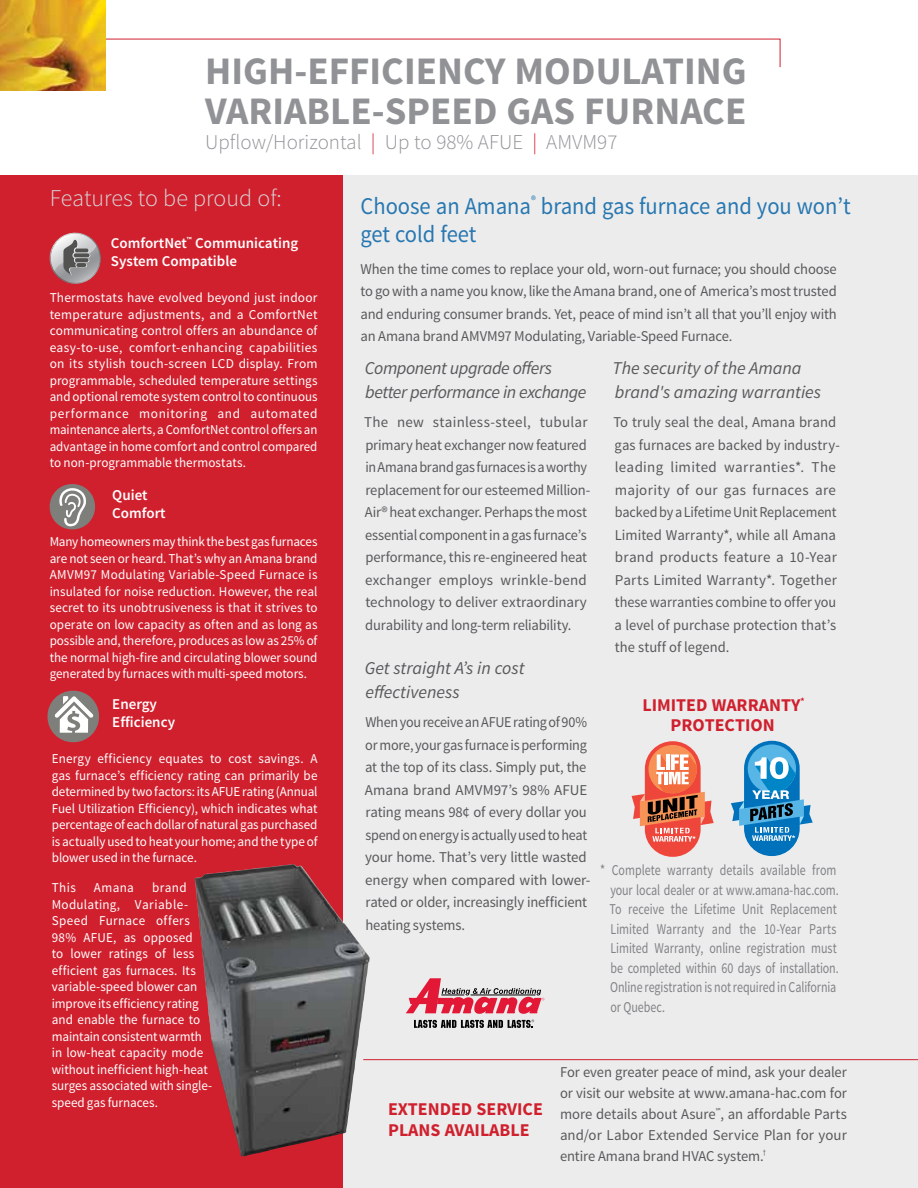
<style>
.page{position:relative;width:918px;height:1188px;background:#fff}
.page>*{position:absolute;margin:0;border:0;box-sizing:border-box;transform-origin:0 0}
.t1{font:700 39px/40.5px "Source Sans Pro";color:#909295}
.t2{font:24px/28.8px "Source Sans Pro";color:#2777b1;scale:.94 1}
.t3{font:300 24px "Source Sans Pro";color:#d7d7d8}
.t4{font:300 21px "Source Sans Pro";color:#909295}
.t5{font:italic 18px/24px "Source Sans Pro";color:#58595b}
.t6{font:700 18px/21px "Source Sans Pro";color:#d0202e}
.t7{font:italic 18px/24px "Source Sans Pro";letter-spacing:-.025em;color:#58595b}
.t8{font:15px/22.5px "Source Sans Pro";letter-spacing:-.005em;color:#58595b;text-align:justify}
.t9{font:15px/22.5px "Source Sans Pro";letter-spacing:-.005em;color:#58595b;scale:.94 1}
.t10{font:15px/19.5px "Source Sans Pro";letter-spacing:-.005em;color:#808285;scale:.8 1}
.t11{font:600 15px/18px "Source Sans Pro";color:#fff}
.t12{font:13.5px/16.5px "Source Sans Pro";color:#fff;text-align:justify}
.s1{color:#d0202e}
</style>
<div class="page">
<div style="left:0;top:176px;width:344px;height:1012px;background:#d0202e"></div>
<div style="left:343px;top:176px;width:575px;height:1012px;background:#ececec"></div>
<svg style="left:105px;top:39px;width:675px;height:29px"></svg>
<div style="left:48px;top:691px;width:51px;height:51px;background:#7e7f7b;border-radius:25px"></div>
<svg style="left:55px;top:696px;width:38px;height:37px"></svg>
<svg style="left:370px;top:1059px;width:548px;height:2px"></svg>
<div style="left:50px;top:484px;width:45px;height:45px;background:#7e7f7b;border-radius:22px"></div>
<svg style="left:58px;top:487px;width:29px;height:39px"></svg>
<div style="left:744px;top:741px;width:56px;height:115px;background:#0072bc;border-radius:28px"></div>
<svg style="left:731px;top:744px;width:82px;height:97px"></svg>
<div style="left:645px;top:741px;width:56px;height:116px;background:#ef463b;border-radius:28px"></div>
<div style="left:649px;top:745px;width:48px;height:48px;background:#f79357;border-radius:50%"></div>
<svg style="left:632px;top:755px;width:82px;height:87px"></svg>
<img style="left:195px;top:864px;width:175px;height:292px">
<svg style="left:49px;top:233px;width:52px;height:51px"></svg>
<img style="left:0;top:0;width:105px;height:91px">
<svg style="left:406px;top:978px;width:138px;height:50px"></svg>
<h1 class="t1" style="left:205px;top:52px;width:543px">HIGH-EFFICIENCY MODULATING<br>VARIABLE-SPEED GAS FURNACE</h1>
<h3 class="t4" style="left:205px;top:130px;width:414px">Upflow/Horizontal <span class="s1">|</span> Up to 98% AFUE <span class="s1">|</span> AMVM97</h3>
<h2 class="t3" style="left:50px;top:183px;width:234px">Features to be proud of:</h2>
<p class="t11" style="left:111px;top:234px;width:189px">ComfortNet<sup>™</sup> Communicating<br>System Compatible</p>
<p class="t12" style="left:50px;top:290px;width:269px">Thermostats have evolved beyond just indoor temperature adjustments, and a ComfortNet communicating control offers an abundance of easy-to-use, comfort-enhancing capabilities on its stylish touch-screen LCD display. From programmable, scheduled temperature settings and optional remote system control to continuous performance monitoring and automated maintenance alerts, a ComfortNet control offers an advantage in home comfort and control compared to non-programmable thermostats.</p>
<p class="t11" style="left:112px;top:487px;width:55px">Quiet<br>Comfort</p>
<p class="t12" style="left:50px;top:534px;width:269px">Many homeowners may think the best gas furnaces are not seen or heard. That’s why an Amana brand AMVM97 Modulating Variable-Speed Furnace is insulated for noise reduction. However, the real secret to its unobtrusiveness is that it strives to operate on low capacity as often and as long as possible and, therefore, produces as low as 25% of the normal high-fire and circulating blower sound generated by furnaces with multi-speed motors.</p>
<p class="t11" style="left:112px;top:696px;width:64px">Energy<br>Efficiency</p>
<p class="t12" style="left:52px;top:751px;width:267px">Energy efficiency equates to cost savings. A gas furnace’s efficiency rating can primarily be determined by two factors: its AFUE rating (Annual Fuel Utilization Efficiency), which indicates what percentage of each dollar of natural gas purchased is actually used to heat your home; and the type of blower used in the furnace.</p>
<p class="t12" style="left:52px;top:880px;width:26px">This</p>
<p class="t12" style="left:94px;top:880px;width:42px">Amana</p>
<p class="t12" style="left:52px;top:880px;width:162px;text-align:left;text-indent:100px">brand<br>Modulating, Variable-<br>Speed Furnace offers<br>98% AFUE, as opposed<br>to lower ratings of less efficient gas furnaces. Its variable-speed blower can improve its efficiency rating and enable the furnace to maintain consistent warmth in low-heat capacity mode without inefficient high-heat surges associated with single&shy;speed gas furnaces.</p>
<h2 class="t2" style="left:361px;top:192px;width:523px">Choose an Amana<sup>®</sup> brand gas furnace and you won’t get cold feet</h2>
<p class="t8" style="left:361px;top:258px;width:478px">When the time comes to replace your old, worn-out furnace; you should choose to go with a name you know, like the Amana brand, one of America’s most trusted and enduring consumer brands. Yet, peace of mind isn’t all that you’ll enjoy with an Amana brand AMVM97 Modulating, Variable-Speed Furnace.</p>
<h3 class="t7" style="left:365px;top:356px;width:223px">Component upgrade offers better performance in exchange</h3>
<p class="t8" style="left:364px;top:411px;width:228px;text-align:left">The new stainless-steel, tubular primary heat exchanger now featured in Amana brand gas furnaces is a worthy replacement for our esteemed Million-Air® heat exchanger. Perhaps the most essential component in a gas furnace’s performance, this re-engineered heat exchanger employs wrinkle-bend technology to deliver extraordinary durability and long-term reliability.</p>
<h3 class="t5" style="left:365px;top:656px;width:161px">Get straight A’s in cost effectiveness</h3>
<p class="t9" style="left:365px;top:711px;width:241px">When you receive an AFUE rating of 90% or more, your gas furnace is performing at the top of its class. Simply put, the Amana brand AMVM97’s 98% AFUE rating means 98¢ of every dollar you spend on energy is actually used to heat your home. That’s very little wasted energy when compared with lower&shy;rated or older, increasingly inefficient heating systems.</p>
<h3 class="t5" style="left:613px;top:356px;width:210px">The security of the Amana brand's amazing warranties</h3>
<p class="t8" style="left:614px;top:411px;width:228px;text-align:left">To truly seal the deal, Amana brand gas furnaces are backed by industry&shy;leading limited warranties*. The majority of our gas furnaces are backed by a Lifetime Unit Replacement Limited Warranty*, while all Amana brand products feature a 10-Year Parts Limited Warranty*. Together these warranties combine to offer you a level of purchase protection that’s the stuff of legend.</p>
<h3 class="t6" style="left:642px;top:696px;width:164px;line-height:19.5px;text-align:center">LIMITED WARRANTY<sup>*<br></sup>PROTECTION</h3>
<p class="t10" style="left:609px;top:861px;width:288px;text-indent:-9px">* Complete warranty details available from your local dealer or at www.amana-hac.com.<br>To receive the Lifetime Unit Replacement Limited Warranty and the 10-Year Parts Limited Warranty, online registration must be completed within 60 days of installation.<br>Online registration is not required in California or Quebec.</p>
<h3 class="t6" style="left:388px;top:1099px;width:156px">EXTENDED SERVICE<br>PLANS AVAILABLE</h3>
<p class="t8" style="left:560px;top:1062px;width:288px;line-height:21px">For even greater peace of mind, ask your dealer or visit our website at www.amana-hac.com for more details about Asure<sup>℠</sup>, an affordable Parts and/or Labor Extended Service Plan for your entire Amana brand HVAC system.<sup>†</sup></p>
</div>
